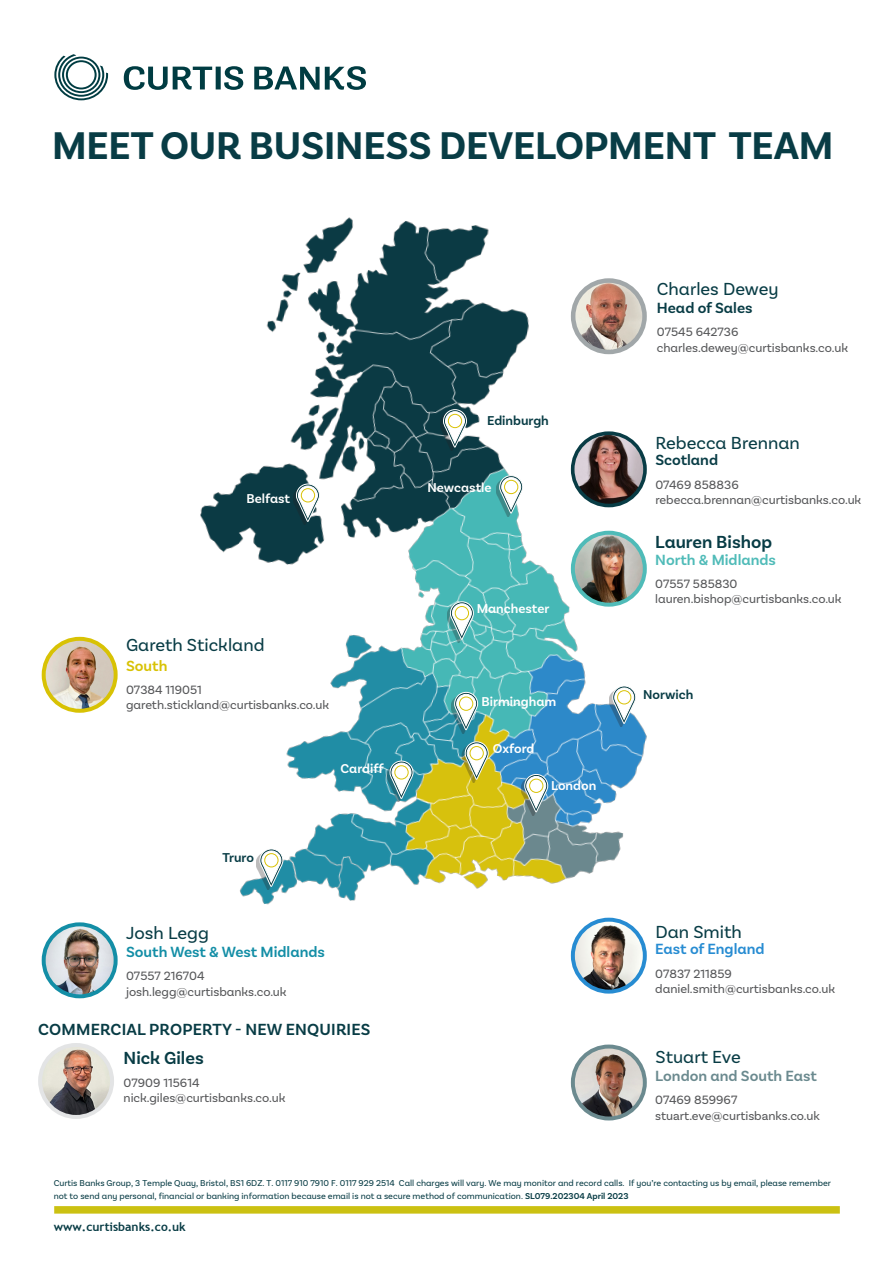
<style>
.page{position:relative;width:893px;height:1263px;background:#fff}
.page>*{position:absolute;margin:0;border:0;box-sizing:border-box;transform-origin:0 0}
.Heading{font:700 40.5px "Basic Sans Alt";letter-spacing:-.005em;color:#083c45}
.t1{font:18.3px "Basic Sans Alt";color:#083c45}
.t2{font:600 18.3px "Basic Sans Alt";color:#083c45}
.t3{font:600 16.95px "Basic Sans Alt";letter-spacing:.01em;color:#083c45}
.t4{font:600 15.45px "Basic Sans Alt";color:#138ea6}
.t5{font:600 15.45px "Basic Sans Alt";color:#083c45}
.t6{font:600 15.45px "Basic Sans Alt";color:#6b8a8f}
.t7{font:600 15.45px "Basic Sans Alt";color:#4fbbb8}
.t8{font:600 15.45px "Basic Sans Alt";color:#278cd2}
.t9{font:600 15.45px "Basic Sans Alt";color:#d8c204}
.t10{font:600 13.5px "Basic Sans Alt";color:#fff}
.t11{font:600 13.5px "Basic Sans Alt";color:#083c45}
.t12{font:12.75px "Basic Sans Alt";letter-spacing:-.005em;color:#57585a}
.t13{font:12.75px "Basic Sans";letter-spacing:-.005em;color:#57585a}
.t14{font:700 12px "Trebuchet MS";color:#083c45}
.t15{font:9px/13.5px "Basic Sans Alt";color:#083c45}
.s1{font-weight:600}
</style>
<div class="page">
<svg style="left:54px;top:54px;width:54px;height:46px"></svg>
<svg style="left:254px;top:66px;width:112px;height:24px"></svg>
<svg style="left:124px;top:66px;width:120px;height:24px"></svg>
<div style="left:54px;top:1206px;width:786px;height:7px;background:#cbc112"></div>
<img style="left:200px;top:217px;width:447px;height:722px">
<img style="left:44px;top:924px;width:72px;height:72px;border-radius:36px">
<div style="left:42px;top:922px;width:76px;height:76px;border:4px solid #138ea6;border-radius:50%"></div>
<img style="left:573px;top:433px;width:72px;height:72px;border-radius:36px">
<div style="left:571px;top:431px;width:76px;height:76px;border:4px solid #083c45;border-radius:50%"></div>
<img style="left:573px;top:533px;width:72px;height:72px;border-radius:36px">
<div style="left:571px;top:531px;width:76px;height:76px;border:4px solid #4fbbb8;border-radius:50%"></div>
<img style="left:573px;top:920px;width:72px;height:72px;border-radius:36px">
<div style="left:571px;top:918px;width:76px;height:75px;border:4px solid #278cd2;border-radius:50%"></div>
<img style="left:44px;top:639px;width:72px;height:72px;border-radius:36px">
<div style="left:42px;top:637px;width:76px;height:76px;border:4px solid #d8c204;border-radius:50%"></div>
<img style="left:40px;top:1045px;width:72px;height:72px;border-radius:36px">
<div style="left:38px;top:1043px;width:76px;height:76px;border:4px solid #e3e4e5;border-radius:50%"></div>
<img style="left:575px;top:281px;width:69px;height:71px">
<div style="left:571px;top:278px;width:76px;height:76px;border:5px solid #a1a7a9;border-radius:50%"></div>
<div style="left:387px;top:764px;width:24px;height:38px;background:#231f20;opacity:.3"></div>
<svg style="left:389px;top:760px;width:25px;height:39px"></svg>
<div style="left:394px;top:765px;width:15px;height:14px;border:1px solid #d9c205;border-radius:50%"></div>
<div style="left:462px;top:744px;width:24px;height:39px;background:#231f20;opacity:.3"></div>
<svg style="left:465px;top:741px;width:24px;height:39px"></svg>
<div style="left:469px;top:746px;width:15px;height:14px;border:1px solid #d9c205;border-radius:50%"></div>
<div style="left:293px;top:486px;width:24px;height:39px;background:#0b3a44"></div>
<svg style="left:296px;top:483px;width:24px;height:39px"></svg>
<div style="left:301px;top:488px;width:14px;height:14px;border:1px solid #d9c205;border-radius:50%"></div>
<div style="left:440px;top:412px;width:24px;height:39px;background:#0b3a44"></div>
<svg style="left:443px;top:409px;width:24px;height:39px"></svg>
<div style="left:448px;top:414px;width:14px;height:14px;border:1px solid #d9c205;border-radius:50%"></div>
<div style="left:496px;top:478px;width:24px;height:39px;background:#231f20;opacity:.3"></div>
<svg style="left:499px;top:475px;width:24px;height:38px"></svg>
<div style="left:504px;top:480px;width:14px;height:14px;border:1px solid #d9c205;border-radius:50%"></div>
<div style="left:451px;top:695px;width:24px;height:38px;background:#231f20;opacity:.3"></div>
<svg style="left:454px;top:692px;width:24px;height:38px"></svg>
<div style="left:459px;top:696px;width:14px;height:15px;border:1px solid #d9c205;border-radius:50%"></div>
<div style="left:521px;top:777px;width:24px;height:38px;background:#231f20;opacity:.3"></div>
<svg style="left:524px;top:774px;width:24px;height:38px"></svg>
<div style="left:529px;top:779px;width:14px;height:14px;border:1px solid #d9c205;border-radius:50%"></div>
<div style="left:609px;top:688px;width:24px;height:39px;background:#231f20;opacity:.3"></div>
<svg style="left:612px;top:685px;width:24px;height:39px"></svg>
<div style="left:617px;top:690px;width:14px;height:14px;border:1px solid #d9c205;border-radius:50%"></div>
<div style="left:256px;top:851px;width:25px;height:39px;background:#231f20;opacity:.3"></div>
<svg style="left:259px;top:848px;width:24px;height:39px"></svg>
<div style="left:264px;top:853px;width:15px;height:14px;border:1px solid #d9c205;border-radius:50%"></div>
<div style="left:447px;top:604px;width:24px;height:39px;background:#231f20;opacity:.3"></div>
<svg style="left:450px;top:601px;width:24px;height:39px"></svg>
<div style="left:455px;top:606px;width:14px;height:14px;border:1px solid #d9c205;border-radius:50%"></div>
<img style="left:573px;top:1046px;width:72px;height:72px;border-radius:36px">
<div style="left:571px;top:1044px;width:76px;height:76px;border:4px solid #6b8a8f;border-radius:50%"></div>
<p class="Heading" style="left:52px;top:121px;width:783px">MEET OUR BUSINESS DEVELOPMENT TEAM</p>
<p class="t10" style="left:246px;top:490px;width:45px">Belfast</p>
<p class="t1" style="left:126px;top:633px;width:140px">Gareth Stickland</p>
<p class="t9" style="left:126px;top:656px;width:43px">South</p>
<p class="t12" style="left:126px;top:682px;width:77px">07384 119051</p>
<p class="t12" style="left:126px;top:697px;width:205px">gareth.stickland@curtisbanks.co.uk</p>
<p class="t10" style="left:341px;top:760px;width:45px">Cardiff</p>
<p class="t11" style="left:223px;top:849px;width:33px">Truro</p>
<p class="t1" style="left:126px;top:921px;width:84px">Josh Legg</p>
<p class="t4" style="left:126px;top:942px;width:200px">South West &amp; West Midlands</p>
<p class="t12" style="left:126px;top:968px;width:80px">07557 216704</p>
<p class="t12" style="left:126px;top:984px;width:162px">josh.legg@curtisbanks.co.uk</p>
<p class="t3" style="left:38px;top:1019px;width:334px">COMMERCIAL PROPERTY - NEW ENQUIRIES</p>
<p class="t2" style="left:124px;top:1047px;width:82px">Nick Giles</p>
<p class="t12" style="left:124px;top:1075px;width:77px">07909 115614</p>
<p class="t12" style="left:124px;top:1090px;width:163px">nick.giles@curtisbanks.co.uk</p>
<p class="t11" style="left:487px;top:412px;width:63px">Edinburgh</p>
<p class="t10" style="left:428px;top:479px;width:66px">Newcastle</p>
<p class="t10" style="left:477px;top:600px;width:74px">Manchester</p>
<p class="t10" style="left:481px;top:693px;width:76px">Birmingham</p>
<p class="t10" style="left:493px;top:740px;width:43px">Oxford</p>
<p class="t10" style="left:551px;top:777px;width:47px">London</p>
<p class="t1" style="left:657px;top:278px;width:123px">Charles Dewey</p>
<p class="t5" style="left:657px;top:299px;width:97px">Head of Sales</p>
<p class="t12" style="left:657px;top:325px;width:83px">07545 642736</p>
<p class="t12" style="left:657px;top:340px;width:193px">charles.dewey@curtisbanks.co.uk</p>
<p class="t1" style="left:655px;top:431px;width:146px">Rebecca Brennan</p>
<p class="t5" style="left:655px;top:451px;width:64px">Scotland</p>
<p class="t12" style="left:655px;top:477px;width:85px">07469 858836</p>
<p class="t12" style="left:655px;top:492px;width:207px">rebecca.brennan@curtisbanks.co.uk</p>
<p class="t2" style="left:655px;top:531px;width:118px">Lauren Bishop</p>
<p class="t7" style="left:655px;top:550px;width:122px">North &amp; Midlands</p>
<p class="t12" style="left:655px;top:576px;width:84px">07557 585830</p>
<p class="t12" style="left:655px;top:591px;width:188px">lauren.bishop@curtisbanks.co.uk</p>
<p class="t11" style="left:643px;top:686px;width:52px">Norwich</p>
<p class="t1" style="left:655px;top:921px;width:88px">Dan Smith</p>
<p class="t8" style="left:655px;top:940px;width:111px">East of England</p>
<p class="t12" style="left:655px;top:966px;width:78px">07837 211859</p>
<p class="t12" style="left:655px;top:981px;width:181px">daniel.smith@curtisbanks.co.uk</p>
<p class="t1" style="left:655px;top:1046px;width:87px">Stuart Eve</p>
<p class="t6" style="left:655px;top:1067px;width:163px">London and South East</p>
<p class="t13" style="left:655px;top:1092px;width:84px">07469 859967</p>
<p class="t13" style="left:655px;top:1108px;width:166px">stuart.eve@curtisbanks.co.uk</p>
<p class="t15" style="left:54px;top:1176px;width:779px">Curtis Banks Group, 3 Temple Quay, Bristol, BS1 6DZ. T. 0117 910 7910 F. 0117 929 2514 Call charges will vary. We may monitor and record calls. If you’re contacting us by email, please remember not to send any personal, financial or banking information because email is not a secure method of communication. <span class="s1">SL079.202304 April 2023</span></p>
<p class="t14" style="left:54px;top:1219px;width:134px">www.curtisbanks.co.uk</p>
</div>
